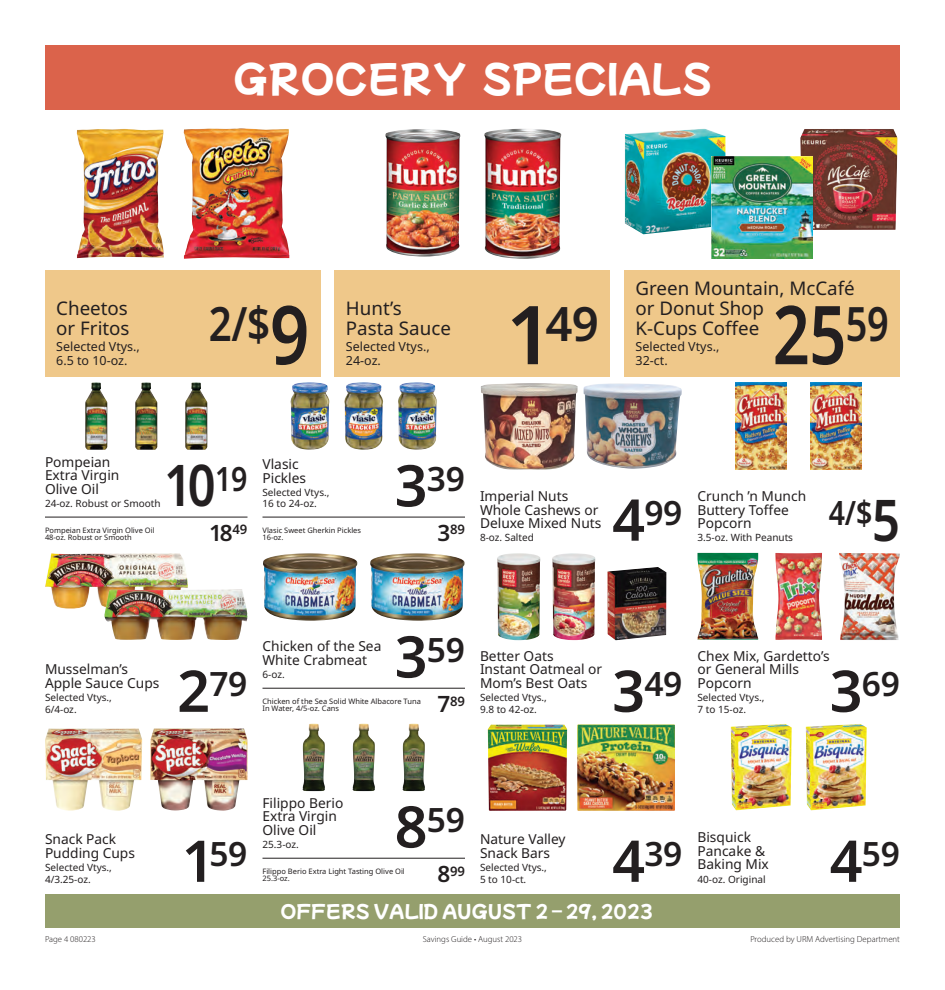
<style>
.page{position:relative;width:945px;height:990px;background:#fff}
.page>*{position:absolute;margin:0;border:0;box-sizing:border-box;transform-origin:0 0}
.t1{font:600 81.25px "Noto Sans";color:#231f20;scale:.8 1}
.t2{font:600 57.5px "Noto Sans";color:#231f20;scale:.85 1}
.t3{font:600 47.38px "Noto Sans";color:#231f20;scale:.85 1}
.t4{font:600 47.38px "Noto Sans";color:#231f20}
.t5{font:37.5px "Mochiy Pop One";color:#fff}
.t6{font:600 33.5px "Noto Sans";letter-spacing:-.01em;color:#231f20}
.t7{font:600 33.5px "Noto Sans";letter-spacing:-.01em;color:#231f20;scale:.85 1}
.t8{font:600 22.5px "Noto Sans";color:#231f20}
.t9{font:18.75px/20px "Noto Sans";color:#231f20}
.t10{font:17.5px "Mochiy Pop One";color:#fff}
.t11{font:13.75px/13.8px "Noto Sans";color:#231f20}
.t12{font:600 13.12px "Noto Sans";color:#231f20}
.t13{font:12.5px/13.8px "Noto Sans";color:#231f20}
.t14{font:10px/11.2px "Noto Sans";color:#231f20}
.t15{font:300 8.75px "Myriad Pro";color:#231f20}
.t16{font:7.5px/7.5px "Noto Sans";color:#231f20}
.s1{font-size:81.25px}
.s2{font-size:57.5px}
.s3{font-size:22.5px}
</style>
<div class="page">
<div style="left:335px;top:271px;width:275px;height:106px;background:#efc88a"></div>
<div style="left:624px;top:271px;width:276px;height:106px;background:#efc88a"></div>
<div style="left:45px;top:271px;width:276px;height:106px;background:#efc88a"></div>
<div style="left:45px;top:894px;width:855px;height:33px;background:#959f6d"></div>
<img style="left:607px;top:567px;width:59px;height:73px">
<img style="left:625px;top:129px;width:100px;height:105px">
<img style="left:800px;top:129px;width:98px;height:101px">
<img style="left:135px;top:382px;width:22px;height:68px">
<img style="left:85px;top:382px;width:22px;height:68px">
<img style="left:185px;top:382px;width:22px;height:68px">
<img style="left:45px;top:553px;width:143px;height:56px">
<img style="left:104px;top:590px;width:143px;height:50px">
<img style="left:150px;top:728px;width:97px;height:83px">
<img style="left:45px;top:729px;width:97px;height:82px">
<img style="left:736px;top:382px;width:51px;height:88px">
<img style="left:811px;top:382px;width:51px;height:88px">
<img style="left:775px;top:553px;width:47px;height:87px">
<img style="left:839px;top:553px;width:61px;height:87px">
<img style="left:698px;top:553px;width:60px;height:87px">
<img style="left:731px;top:724px;width:61px;height:86px">
<img style="left:806px;top:724px;width:61px;height:86px">
<img style="left:344px;top:382px;width:39px;height:68px">
<img style="left:290px;top:382px;width:39px;height:68px">
<img style="left:398px;top:382px;width:39px;height:68px">
<img style="left:263px;top:553px;width:94px;height:68px">
<img style="left:370px;top:553px;width:95px;height:68px">
<img style="left:353px;top:724px;width:22px;height:67px">
<img style="left:403px;top:724px;width:22px;height:67px">
<img style="left:303px;top:724px;width:22px;height:67px">
<img style="left:481px;top:383px;width:97px;height:87px">
<img style="left:583px;top:383px;width:99px;height:86px">
<img style="left:552px;top:553px;width:43px;height:87px">
<img style="left:497px;top:553px;width:44px;height:87px">
<img style="left:488px;top:725px;width:79px;height:86px">
<img style="left:577px;top:724px;width:98px;height:87px">
<img style="left:712px;top:157px;width:101px;height:102px">
<img style="left:385px;top:129px;width:76px;height:127px">
<img style="left:484px;top:129px;width:78px;height:130px">
<img style="left:77px;top:129px;width:87px;height:129px">
<img style="left:184px;top:128px;width:105px;height:131px">
<hr style="left:45px;top:517px;width:203px;height:1px;background:#231f20">
<hr style="left:262px;top:517px;width:203px;height:1px;background:#231f20">
<hr style="left:262px;top:688px;width:203px;height:1px;background:#231f20">
<hr style="left:262px;top:858px;width:203px;height:1px;background:#231f20">
<div style="left:45px;top:45px;width:855px;height:64px;background:#db634b"></div>
<h3 class="t5" style="left:233px;top:50px;width:480px">GROCERY SPECIALS</h3>
<h3 class="t9" style="left:56px;top:299px;width:75px">Cheetos or Fritos</h3>
<p class="t13" style="left:56px;top:340px;width:85px">Selected Vtys.,<br>6.5 to 10-oz.</p>
<h3 class="t3" style="left:209px;top:297px;width:120px">2/$<span class="s1">9</span></h3>
<h3 class="t9" style="left:346px;top:299px;width:106px">Hunt’s<br>Pasta Sauce</h3>
<p class="t13" style="left:346px;top:340px;width:85px">Selected Vtys.,<br>24-oz.</p>
<h3 class="t4" style="left:506px;top:297px;width:94px"><span class="s1">1</span>49</h3>
<h3 class="t9" style="left:636px;top:279px;width:221px">Green Mountain, McCafé or Donut Shop<br>K-Cups Coffee</h3>
<p class="t13" style="left:636px;top:340px;width:85px">Selected Vtys.,<br>32-ct.</p>
<h1 class="t1" style="left:773px;top:289px;width:147px">25<sup>59</sup></h1>
<p class="t11" style="left:45px;top:455px;width:76px">Pompeian<br>Extra Virgin<br>Olive Oil</p>
<p class="t14" style="left:45px;top:498px;width:117px">24-oz. Robust or Smooth</p>
<h2 class="t2" style="left:164px;top:453px;width:100px">10<sup>19</sup></h2>
<p class="t16" style="left:45px;top:526px;width:111px">Pompeian Extra Virgin Olive Oil<br>48-oz. Robust or Smooth</p>
<h3 class="t8" style="left:209px;top:520px;width:40px">18<sup>49</sup></h3>
<p class="t11" style="left:262px;top:458px;width:45px">Vlasic<br>Pickles</p>
<p class="t14" style="left:262px;top:487px;width:69px">Selected Vtys.,<br>16 to 24-oz.</p>
<h3 class="t6" style="left:395px;top:460px;width:72px"><span class="s2">3</span>39</h3>
<p class="t16" style="left:262px;top:526px;width:100px">Vlasic Sweet Gherkin Pickles<br>16-oz.</p>
<p class="t12" style="left:437px;top:522px;width:29px"><span class="s3">3</span>89</p>
<p class="t11" style="left:480px;top:489px;width:123px">Imperial Nuts<br>Whole Cashews or<br>Deluxe Mixed Nuts</p>
<p class="t14" style="left:480px;top:532px;width:55px">8-oz. Salted</p>
<h3 class="t6" style="left:612px;top:494px;width:72px"><span class="s2">4</span>99</h3>
<p class="t11" style="left:698px;top:489px;width:110px">Crunch ’n Munch<br>Buttery Toffee<br>Popcorn</p>
<p class="t14" style="left:698px;top:532px;width:97px">3.5-oz. With Peanuts</p>
<h3 class="t7" style="left:829px;top:494px;width:85px">4/$<span class="s2">5</span></h3>
<p class="t11" style="left:45px;top:663px;width:116px">Musselman’s<br>Apple Sauce Cups</p>
<p class="t14" style="left:45px;top:692px;width:69px">Selected Vtys.,<br>6/4-oz.</p>
<h3 class="t6" style="left:177px;top:665px;width:72px"><span class="s2">2</span>79</h3>
<h3 class="t6" style="left:395px;top:631px;width:72px"><span class="s2">3</span>59</h3>
<p class="t16" style="left:262px;top:697px;width:160px">Chicken of the Sea Solid White Albacore Tuna<br>In Water, 4/5-oz. Cans</p>
<p class="t12" style="left:437px;top:693px;width:29px"><span class="s3">7</span>89</p>
<p class="t11" style="left:262px;top:640px;width:120px">Chicken of the Sea<br>White Crabmeat</p>
<p class="t14" style="left:262px;top:669px;width:24px">6-oz.</p>
<p class="t11" style="left:480px;top:649px;width:124px">Better Oats<br>Instant Oatmeal or<br>Mom’s Best Oats</p>
<p class="t14" style="left:480px;top:692px;width:69px">Selected Vtys.,<br>9.8 to 42-oz.</p>
<h3 class="t6" style="left:612px;top:665px;width:72px"><span class="s2">3</span>49</h3>
<p class="t11" style="left:698px;top:649px;width:134px">Chex Mix, Gardetto’s or General Mills<br>Popcorn</p>
<p class="t14" style="left:698px;top:692px;width:69px">Selected Vtys.,<br>7 to 15-oz.</p>
<h3 class="t6" style="left:830px;top:665px;width:72px"><span class="s2">3</span>69</h3>
<p class="t11" style="left:45px;top:833px;width:92px">Snack Pack<br>Pudding Cups</p>
<p class="t14" style="left:45px;top:862px;width:69px">Selected Vtys.,<br>4/3.25-oz.</p>
<h3 class="t6" style="left:182px;top:835px;width:67px"><span class="s2">1</span>59</h3>
<p class="t11" style="left:262px;top:796px;width:82px">Filippo Berio<br>Extra Virgin<br>Olive Oil</p>
<p class="t14" style="left:262px;top:839px;width:38px">25.3-oz.</p>
<h3 class="t6" style="left:395px;top:801px;width:72px"><span class="s2">8</span>59</h3>
<p class="t16" style="left:262px;top:867px;width:144px">Filippo Berio Extra Light Tasting Olive Oil<br>25.3-oz.</p>
<p class="t12" style="left:437px;top:863px;width:29px"><span class="s3">8</span>99</p>
<p class="t11" style="left:480px;top:833px;width:87px">Nature Valley<br>Snack Bars</p>
<p class="t14" style="left:480px;top:862px;width:69px">Selected Vtys.,<br>5 to 10-ct.</p>
<h3 class="t6" style="left:612px;top:835px;width:72px"><span class="s2">4</span>39</h3>
<p class="t10" style="left:281px;top:898px;width:374px">OFFERS VALID AUGUST 2 – 29, 2023</p>
<p class="t11" style="left:698px;top:830px;width:73px">Bisquick<br>Pancake &amp;<br>Baking Mix</p>
<p class="t14" style="left:698px;top:874px;width:70px">40-oz. Original</p>
<h3 class="t6" style="left:830px;top:835px;width:72px"><span class="s2">4</span>59</h3>
<p class="t15" style="left:45px;top:934px;width:52px">Page 4 080223</p>
<p class="t15" style="left:423px;top:934px;width:101px">Savings Guide • August 2023</p>
<p class="t15" style="left:750px;top:934px;width:151px">Produced by URM Advertising Department</p>
</div>
